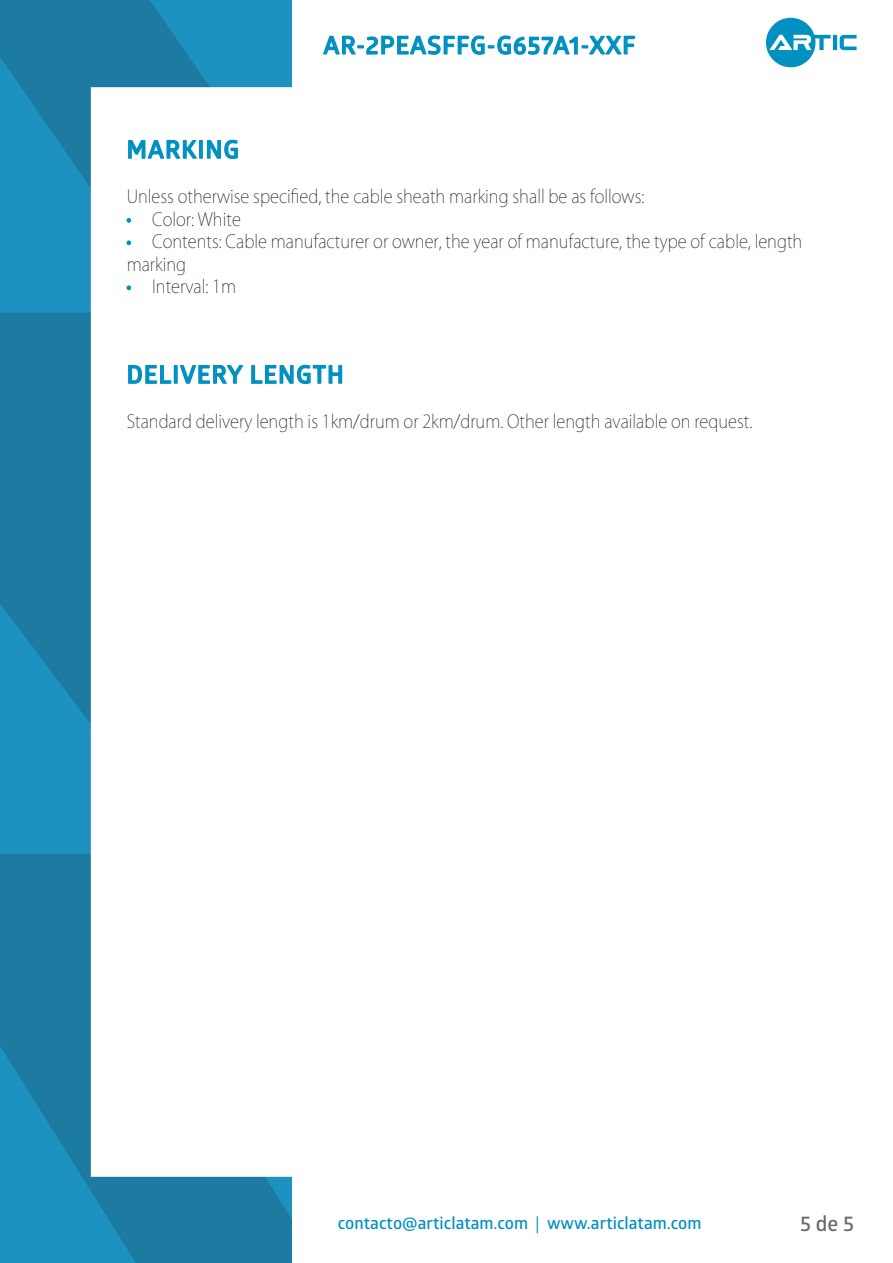
<style>
.page{position:relative;width:893px;height:1263px;background:#fff}
.page>*{position:absolute;margin:0;border:0;box-sizing:border-box;transform-origin:0 0}
.t1{font:24.15px "Glober Bold Free";letter-spacing:.05em;color:#0090c1}
.t2{font:21px "Glober Bold Free";color:#696a6d}
.t3{font:200 18px/22.5px "Koz Go Pr 6 N";color:#211915;scale:.92 1}
.t4{font:16.95px "Glober Bold Free";color:#008fc0}
.s1{color:#0090c1}
.s2{font-family:"Myriad Pro"}
</style>
<div class="page">
<img style="left:0;top:0;width:857px;height:1263px">
<hr style="left:833px;top:35px;width:4px;height:15px;background:#0090c1">
<svg style="left:839px;top:35px;width:17px;height:15px"></svg>
<svg style="left:766px;top:18px;width:64px;height:49px"></svg>
<svg style="left:127px;top:139px;width:112px;height:28px"></svg>
<svg style="left:127px;top:218px;width:4px;height:5px"></svg>
<svg style="left:127px;top:240px;width:4px;height:5px"></svg>
<svg style="left:127px;top:285px;width:4px;height:5px"></svg>
<svg style="left:127px;top:364px;width:117px;height:28px"></svg>
<svg style="left:250px;top:364px;width:93px;height:21px"></svg>
<svg style="left:322px;top:0;width:314px;height:62px"></svg>
<h1 class="t1" style="left:323px;top:28px;width:313px">AR-2PEASFFG-G657A1-XXF</h1>
<h1 class="t1" style="left:127px;top:133px;width:114px">MARKING</h1>
<p class="t3" style="left:127px;top:186px;width:564px">Unless otherwise specified, the cable sheath marking shall be as follows:</p>
<p class="t3" style="left:127px;top:208px;width:126px"><span class="s1">•</span> Color: White</p>
<p class="t3" style="left:127px;top:231px;width:736px"><span class="s1">•</span> Contents: Cable manufacturer or owner, the year of manufacture, the type of cable, length marking</p>
<p class="t3" style="left:127px;top:276px;width:120px"><span class="s1">•</span> Interval: 1m</p>
<h1 class="t1" style="left:127px;top:358px;width:218px">DELIVERY LENGTH</h1>
<p class="t3" style="left:127px;top:411px;width:681px">Standard delivery length is 1km/drum or 2km/drum. Other length available on request.</p>
<p class="t4" style="left:338px;top:1211px;width:365px">contacto@articlatam.com <span class="s2">|</span> www.articlatam.com</p>
<p class="t2" style="left:800px;top:1208px;width:55px">5 de 5</p>
</div>
